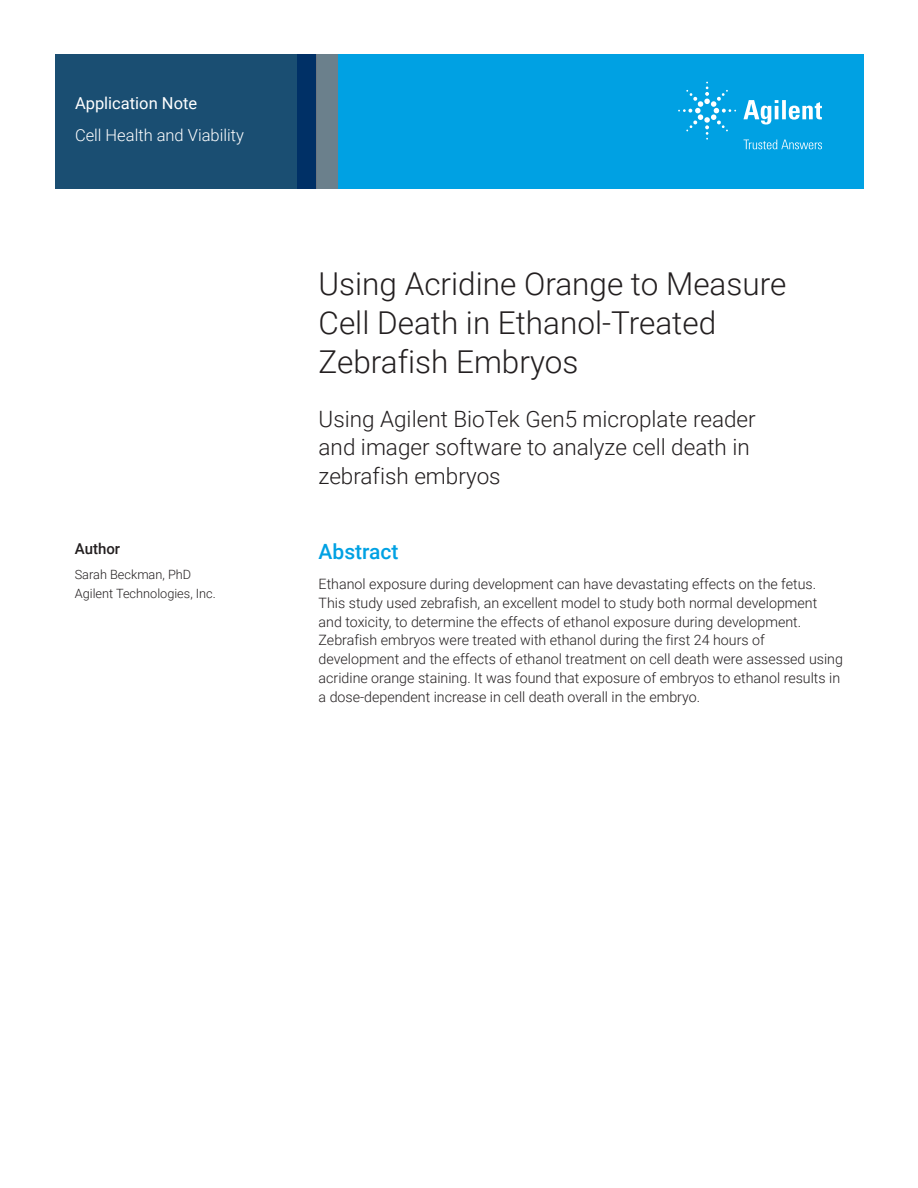
<style>
.page{position:relative;width:918px;height:1188px;background:#fff}
.page>*{position:absolute;margin:0;border:0;box-sizing:border-box;transform-origin:0 0}
.t1{font:300 31.5px/39px "Roboto";color:#231f20}
.Subtitle{font:300 22.5px/28.5px "Roboto";color:#231f20}
.Header_1{font:500 21px "Roboto";color:#00a1e3}
.Area_Identifier{font:300 16.5px "Roboto";color:#fff}
.Doctype{font:16.5px "Roboto";color:#fff}
.DATA_author_title{font:500 15px "Roboto";color:#231f20}
.Text{font:300 14.25px/18.8px "Roboto";color:#231f20}
.DATA_author_name___i{font:300 12.75px/18.8px "Roboto";color:#231f20}
</style>
<div class="page">
<div style="left:297px;top:54px;width:567px;height:135px;background:#00a1e3"></div>
<svg style="left:55px;top:54px;width:261px;height:135px;background:#184b71"></svg>
<div style="left:316px;top:54px;width:22px;height:135px;background:#6b808c"></div>
<svg style="left:743px;top:100px;width:79px;height:25px"></svg>
<svg style="left:678px;top:82px;width:58px;height:58px"></svg>
<svg style="left:744px;top:140px;width:78px;height:9px"></svg>
<p class="Doctype" style="left:75px;top:91px;width:124px">Application Note</p>
<p class="Area_Identifier" style="left:75px;top:124px;width:170px">Cell Health and Viability</p>
<p class="DATA_author_title" style="left:75px;top:538px;width:47px">Author</p>
<p class="DATA_author_name___i" style="left:75px;top:564px;width:143px">Sarah Beckman, PhD<br>Agilent Technologies, Inc.</p>
<p class="t1" style="left:319px;top:263px;width:469px">Using Acridine Orange to Measure<br>Cell Death in Ethanol-Treated<br>Zebrafish Embryos</p>
<p class="Subtitle" style="left:319px;top:404px;width:439px">Using Agilent BioTek Gen5 microplate reader and imager software to analyze cell death in zebrafish embryos</p>
<p class="Header_1" style="left:319px;top:536px;width:82px">Abstract</p>
<p class="Text" style="left:319px;top:574px;width:526px">Ethanol exposure during development can have devastating effects on the fetus.<br>This study used zebrafish, an excellent model to study both normal development and toxicity, to determine the effects of ethanol exposure during development.<br>Zebrafish embryos were treated with ethanol during the first 24 hours of development and the effects of ethanol treatment on cell death were assessed using acridine orange staining. It was found that exposure of embryos to ethanol results in a dose-dependent increase in cell death overall in the embryo.</p>
</div>
